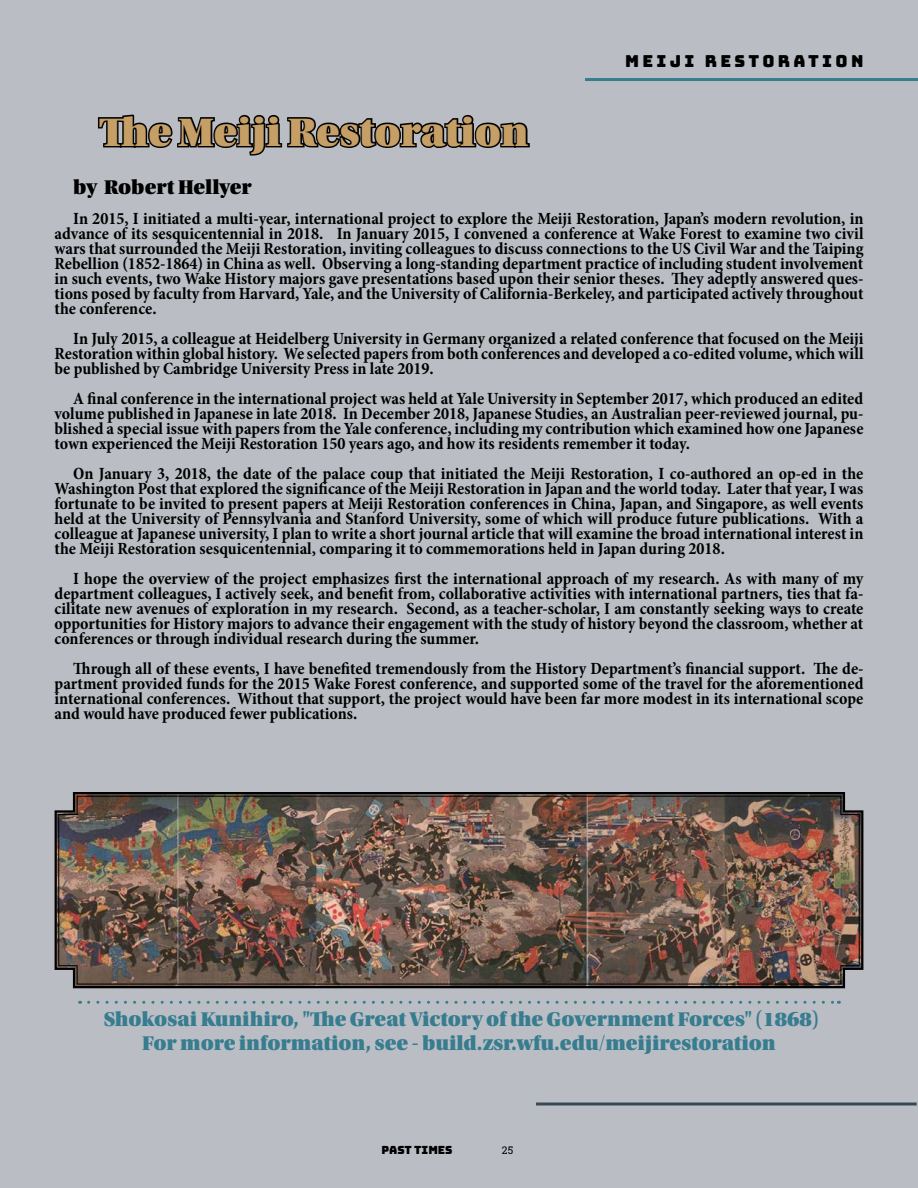
<style>
.page{position:relative;width:918px;height:1188px;background:#babec4}
.page>*{position:absolute;margin:0;border:0;box-sizing:border-box;transform-origin:0 0}
.Headline_Text_-_Utop{font:42px "Utopia Std Black Headline";color:#c59f65}
.Pull_Quote_-_Under_D{font:21px/24px "Utopia Std Black Headline";color:#377c8f;text-align:center}
.News_Brief_Body_Text{font:21px "Utopia Std Black Headline";color:#000}
.News_Brief_Body_Text-2{font:700 condensed 17.25px/15px "Minion Pro";color:#000;text-align:justify}
.Section_Header_-_Rig{font:16.5px "Bungee";letter-spacing:.2em;color:#000}
.t1{font:11.25px "Bungee";color:#000}
.t2{font:10.5px "Roboto Slab";color:#000}
</style>
<div class="page">
<hr style="left:585px;top:78px;width:333px;height:3px;background:#377c8f">
<svg style="left:89px;top:1001px;width:750px;height:3px"></svg>
<svg style="left:536px;top:1102px;width:381px;height:4px"></svg>
<svg style="left:98px;top:114px;width:432px;height:42px"></svg>
<svg style="left:54px;top:792px;width:810px;height:197px"></svg>
<img style="left:58px;top:795px;width:802px;height:190px">
<p class="Headline_Text_-_Utop" style="left:99px;top:110px;width:431px">The Meiji Restoration</p>
<p class="Section_Header_-_Rig" style="left:625px;top:52px;width:240px">MEIJI RESTORATION</p>
<p class="News_Brief_Body_Text" style="left:73px;top:176px;width:180px">by Robert Hellyer</p>
<p class="News_Brief_Body_Text-2" style="left:55px;top:211px;width:810px;text-indent:19px">In 2015, I initiated a multi-year, international project to explore the Meiji Restoration, Japan’s modern revolution, in advance of its sesquicentennial in 2018. In January 2015, I convened a conference at Wake Forest to examine two civil wars that surrounded the Meiji Restoration, inviting colleagues to discuss connections to the US Civil War and the Taiping Rebellion (1852-1864) in China as well. Observing a long-standing department practice of including student involvement in such events, two Wake History majors gave presentations based upon their senior theses. They adeptly answered ques&shy;tions posed by faculty from Harvard, Yale, and the University of California-Berkeley, and participated actively throughout the conference.</p>
<p class="News_Brief_Body_Text-2" style="left:55px;top:331px;width:810px;text-indent:19px">In July 2015, a colleague at Heidelberg University in Germany organized a related conference that focused on the Meiji Restoration within global history. We selected papers from both conferences and developed a co-edited volume, which will be published by Cambridge University Press in late 2019.</p>
<p class="News_Brief_Body_Text-2" style="left:55px;top:391px;width:810px;text-indent:19px">A final conference in the international project was held at Yale University in September 2017, which produced an edited volume published in Japanese in late 2018. In December 2018, Japanese Studies, an Australian peer-reviewed journal, pu&shy;blished a special issue with papers from the Yale conference, including my contribution which examined how one Japanese town experienced the Meiji Restoration 150 years ago, and how its residents remember it today.</p>
<p class="News_Brief_Body_Text-2" style="left:55px;top:466px;width:810px;text-indent:19px">On January 3, 2018, the date of the palace coup that initiated the Meiji Restoration, I co-authored an op-ed in the Washington Post that explored the significance of the Meiji Restoration in Japan and the world today. Later that year, I was fortunate to be invited to present papers at Meiji Restoration conferences in China, Japan, and Singapore, as well events held at the University of Pennsylvania and Stanford University, some of which will produce future publications. With a colleague at Japanese university, I plan to write a short journal article that will examine the broad international interest in the Meiji Restoration sesquicentennial, comparing it to commemorations held in Japan during 2018.</p>
<p class="News_Brief_Body_Text-2" style="left:55px;top:571px;width:810px;text-indent:19px">I hope the overview of the project emphasizes first the international approach of my research. As with many of my department colleagues, I actively seek, and benefit from, collaborative activities with international partners, ties that fa&shy;cilitate new avenues of exploration in my research. Second, as a teacher-scholar, I am constantly seeking ways to create opportunities for History majors to advance their engagement with the study of history beyond the classroom, whether at conferences or through individual research during the summer.</p>
<p class="News_Brief_Body_Text-2" style="left:55px;top:661px;width:810px;text-indent:19px">Through all of these events, I have benefited tremendously from the History Department’s financial support. The de&shy;partment provided funds for the 2015 Wake Forest conference, and supported some of the travel for the aforementioned international conferences. Without that support, the project would have been far more modest in its international scope and would have produced fewer publications.</p>
<p class="Pull_Quote_-_Under_D" style="left:104px;top:1008px;width:716px">Shokosai Kunihiro, "The Great Victory of the Government Forces" (1868)<br>For more information, see - build.zsr.wfu.edu/meijirestoration</p>
<p class="t1" style="left:382px;top:1144px;width:73px">PAST TIMES</p>
<p class="t2" style="left:502px;top:1143px;width:13px">25</p>
</div>
